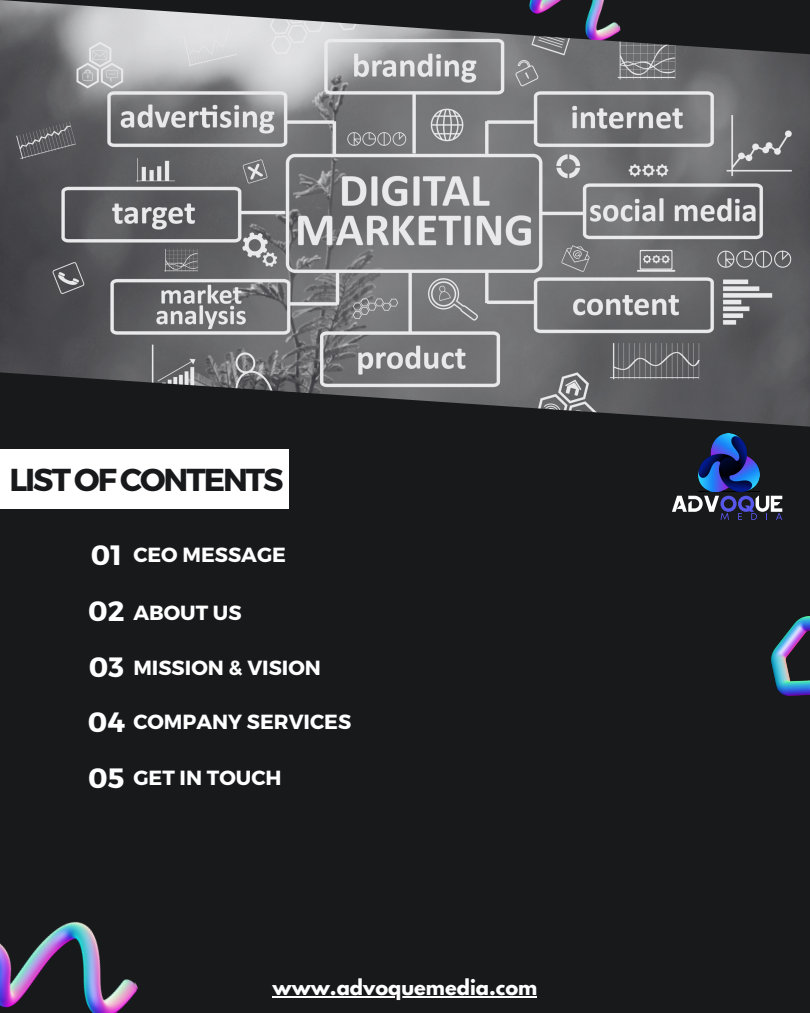
<style>
.page{position:relative;width:810px;height:1013px;background:#fff}
.page>*{position:absolute;margin:0;border:0;box-sizing:border-box;transform-origin:0 0}
.t1{font:700 31.7px "Montserrat";letter-spacing:-.065em;color:#18191b}
.t2{font:700 27.9px "Montserrat";color:#fff}
.t3{font:700 20.5px "Montserrat";color:#fff}
.t4{font:700 19.4px "League Spartan";color:#fff}
</style>
<div class="page">
<div style="left:0;top:0;width:810px;height:1012px;background:#18191b"></div>
<img style="left:0;top:922px;width:139px;height:90px">
<img style="left:0;top:0;width:810px;height:426px">
<img style="left:699px;top:433px;width:60px;height:58px">
<svg style="left:672px;top:495px;width:110px;height:25px"></svg>
<div style="left:0;top:449px;width:288px;height:59px;background:#fff"></div>
<img style="left:771px;top:616px;width:39px;height:80px">
<hr style="left:273px;top:996px;width:264px;height:1px;background:#fff">
<p class="t1" style="left:10px;top:459px;width:276px">LIST OF CONTENTS</p>
<h2 class="t2" style="left:91px;top:537px;width:33px">01</h2>
<h2 class="t2" style="left:88px;top:592px;width:38px">02</h2>
<p class="t3" style="left:133px;top:599px;width:110px">ABOUT US</p>
<h2 class="t2" style="left:89px;top:648px;width:37px">03</h2>
<p class="t3" style="left:133px;top:654px;width:189px">MISSION &amp; VISION</p>
<p class="t2" style="left:88px;top:704px;width:39px">04</p>
<p class="t3" style="left:133px;top:708px;width:219px">COMPANY SERVICES</p>
<h2 class="t2" style="left:88px;top:760px;width:38px">05</h2>
<p class="t3" style="left:133px;top:541px;width:154px">CEO MESSAGE</p>
<h2 class="t3" style="left:133px;top:764px;width:150px">GET IN TOUCH</h2>
<p class="t4" style="left:273px;top:977px;width:266px">www.advoquemedia.com</p>
</div>
